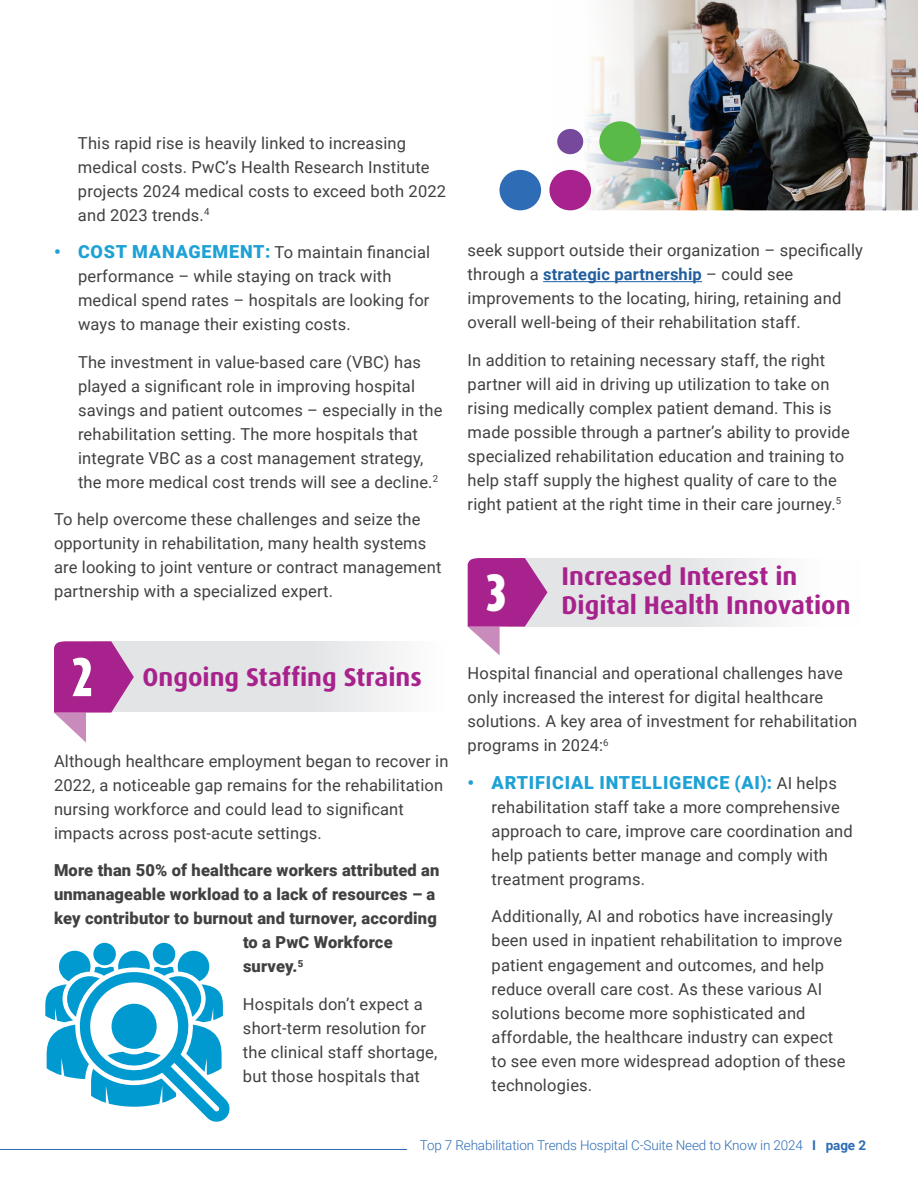
<style>
.page{position:relative;width:918px;height:1188px;background:#fff}
.page>*{position:absolute;margin:0;border:0;box-sizing:border-box;transform-origin:0 0}
.t1{font:900 43.5px "Dax Compact Pro";color:#fff}
.t2{font:700 25.65px "Dax Pro";color:#a7228c}
.t3{font:900 18px "Roboto";letter-spacing:.045em;color:#1ea1d4}
.t4{font:16.5px/24px "Roboto";letter-spacing:.01em;color:#414042}
.t5{font:900 16.5px/24px "Roboto";letter-spacing:.01em;color:#414042}
.t6{font:300 13.5px "Roboto";letter-spacing:-.01em;color:#2e6cb5}
.s1{font-weight:900;font-size:18px;color:#1ea1d4}
.s2{font-weight:700;color:#215e9e}
.s3{font-weight:400;font-size:16.5px;color:#414042}
.s4{font-weight:700}
</style>
<div class="page">
<hr style="left:0;top:1149px;width:407px;height:1px;background:#2e6cb5">
<hr style="left:543px;top:281px;width:159px;height:1px;background:#215e9e">
<svg style="left:134px;top:641px;width:262px;height:71px;background:#e5e6e8"></svg>
<svg style="left:54px;top:641px;width:80px;height:102px"></svg>
<div style="left:153px;top:943px;width:22px;height:22px;background:#009ad0;border-radius:50%"></div>
<div style="left:93px;top:943px;width:23px;height:22px;background:#009ad0;border-radius:50%"></div>
<svg style="left:45px;top:951px;width:185px;height:171px"></svg>
<img style="left:554px;top:0;width:364px;height:210px">
<div style="left:557px;top:129px;width:26px;height:25px;background:#76499d;border-radius:50%"></div>
<div style="left:599px;top:121px;width:42px;height:41px;background:#5aba47;border-radius:50%"></div>
<div style="left:500px;top:170px;width:41px;height:40px;background:#2e6cb5;border-radius:50%"></div>
<div style="left:549px;top:170px;width:42px;height:40px;background:#a7228c;border-radius:50%"></div>
<svg style="left:548px;top:558px;width:225px;height:68px;background:#e6e7e9"></svg>
<svg style="left:468px;top:558px;width:80px;height:97px"></svg>
<p class="t4" style="left:78px;top:130px;width:370px">This rapid rise is heavily linked to increasing medical costs. PwC’s Health Research Institute projects 2024 medical costs to exceed both 2022 and 2023 trends.<sup>4</sup></p>
<p class="t4" style="left:78px;top:240px;width:354px;text-indent:-24px"><span class="s1">• COST MANAGEMENT:</span> To maintain financial performance – while staying on track with medical spend rates – hospitals are looking for ways to manage their existing costs.</p>
<p class="t4" style="left:78px;top:349px;width:366px">The investment in value-based care (VBC) has played a significant role in improving hospital savings and patient outcomes – especially in the rehabilitation setting. The more hospitals that integrate VBC as a cost management strategy, the more medical cost trends will see a decline.<sup>2</sup></p>
<p class="t4" style="left:54px;top:507px;width:389px">To help overcome these challenges and seize the opportunity in rehabilitation, many health systems are looking to joint venture or contract management partnership with a specialized expert.</p>
<p class="t2" style="left:143px;top:660px;width:281px">Ongoing Staffing Strains</p>
<p class="t4" style="left:54px;top:748px;width:396px">Although healthcare employment began to recover in 2022, a noticeable gap remains for the rehabilitation nursing workforce and could lead to significant impacts across post-acute settings.</p>
<p class="t5" style="left:54px;top:858px;width:387px">More than 50% of healthcare workers attributed an unmanageable workload to a lack of resources – a key contributor to burnout and turnover, according</p>
<p class="t5" style="left:243px;top:930px;width:151px">to a PwC Workforce survey.<sup>5</sup></p>
<p class="t4" style="left:243px;top:991px;width:196px">Hospitals don’t expect a short-term resolution for the clinical staff shortage, but those hospitals that</p>
<p class="t4" style="left:468px;top:238px;width:397px">seek support outside their organization – specifically through a <span class="s2">strategic partnership</span> – could see improvements to the locating, hiring, retaining and overall well-being of their rehabilitation staff.</p>
<p class="t4" style="left:468px;top:348px;width:384px">In addition to retaining necessary staff, the right partner will aid in driving up utilization to take on rising medically complex patient demand. This is made possible through a partner’s ability to provide specialized rehabilitation education and training to help staff supply the highest quality of care to the right patient at the right time in their care journey.<sup>5</sup></p>
<p class="t1" style="left:486px;top:563px;width:22px">3</p>
<p class="t2" style="left:562px;top:560px;width:237px">Increased Interest in</p>
<p class="t2" style="left:562px;top:589px;width:291px">Digital Health Innovation</p>
<p class="t4" style="left:468px;top:661px;width:377px">Hospital financial and operational challenges have</p>
<p class="t4" style="left:468px;top:685px;width:357px">only increased the interest for digital healthcare</p>
<p class="t4" style="left:468px;top:709px;width:391px">solutions. A key area of investment for rehabilitation programs in 2024:<sup>6</sup></p>
<p class="t3" style="left:468px;top:770px;width:371px">• ARTIFICIAL INTELLIGENCE (AI): <span class="s3">AI helps</span></p>
<p class="t4" style="left:492px;top:794px;width:363px">rehabilitation staff take a more comprehensive approach to care, improve care coordination and help patients better manage and comply with treatment programs.</p>
<p class="t4" style="left:492px;top:904px;width:356px">Additionally, AI and robotics have increasingly been used in inpatient rehabilitation to improve patient engagement and outcomes, and help reduce overall care cost. As these various AI solutions become more sophisticated and affordable, the healthcare industry can expect to see even more widespread adoption of these technologies.</p>
<p class="t6" style="left:420px;top:1136px;width:448px">Top 7 Rehabilitation Trends Hospital C-Suite Need to Know in 2024 <span class="s4">I page 2</span></p>
</div>
